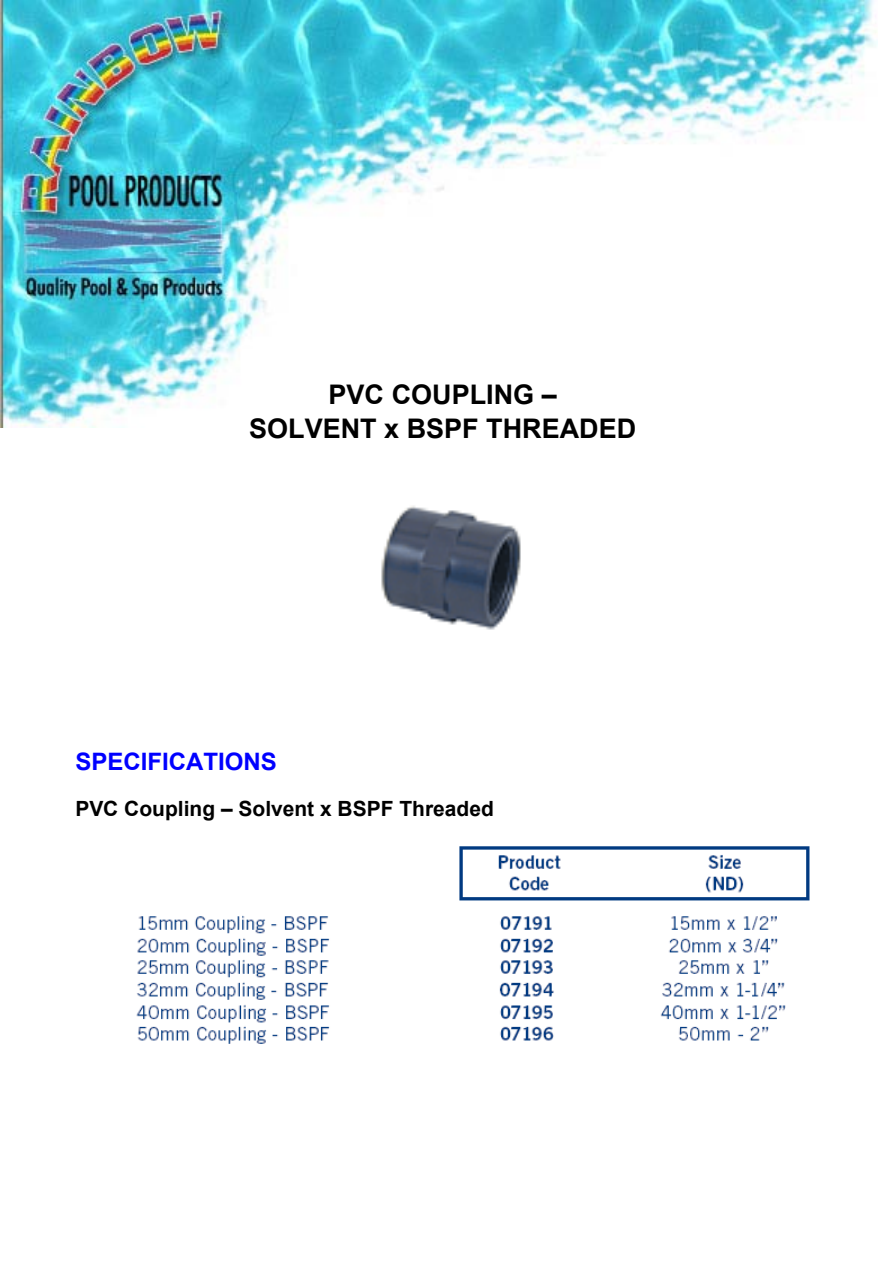
<style>
.page{position:relative;width:893px;height:1263px;background:#fff}
.page>*{position:absolute;margin:0;border:0;box-sizing:border-box;transform-origin:0 0}
.t1{font:700 27px/33.9px "Arial";color:#000;text-align:center}
.t2{font:700 24px "Arial";color:#00f}
.t3{font:700 21px "Arial";color:#000}
</style>
<div class="page">
<img style="left:0;top:0;width:878px;height:428px">
<img style="left:381px;top:506px;width:140px;height:124px">
<img style="left:136px;top:846px;width:674px;height:198px">
<p class="t1" style="left:249px;top:378px;width:389px">PVC COUPLING –<br>SOLVENT x BSPF THREADED</p>
<p class="t2" style="left:75px;top:746px;width:203px">SPECIFICATIONS</p>
<p class="t3" style="left:75px;top:795px;width:420px">PVC Coupling – Solvent x BSPF Threaded</p>
</div>
